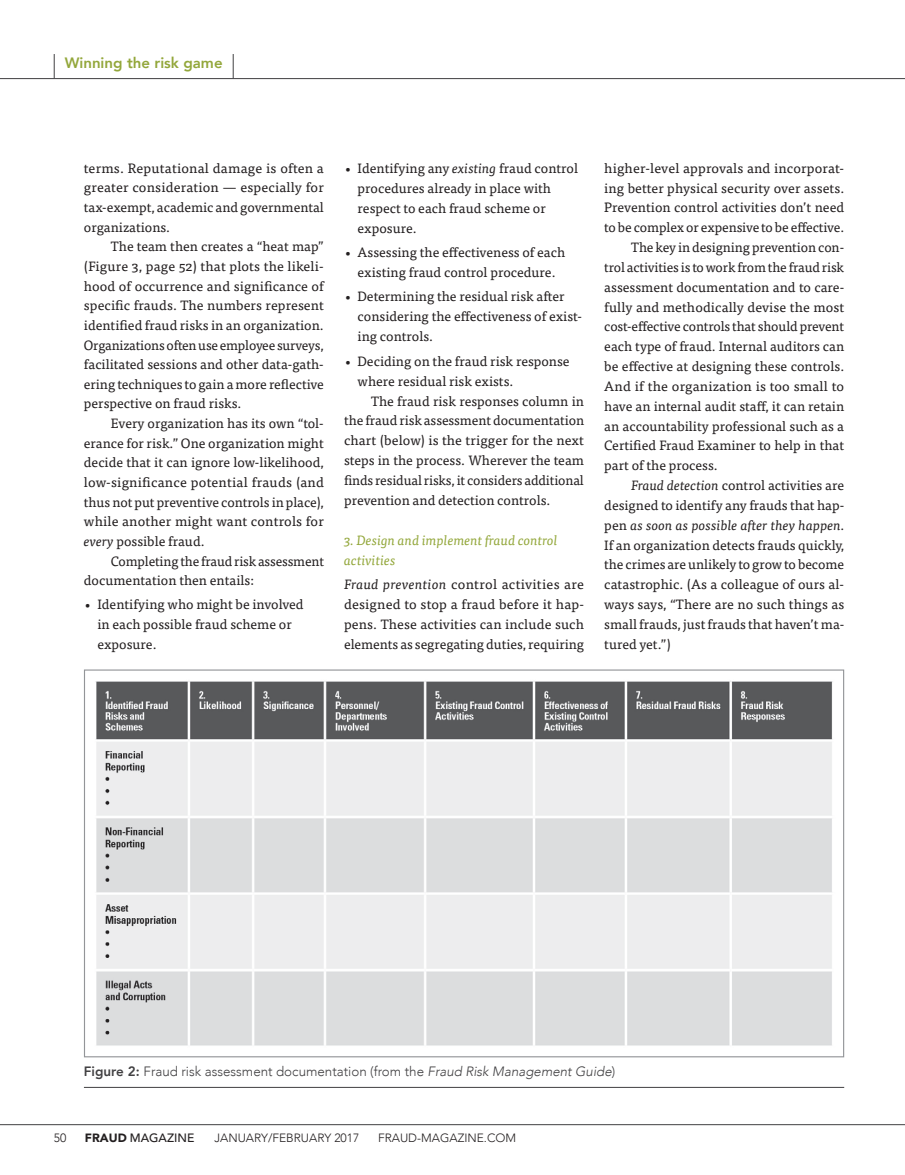
<style>
.page{position:relative;width:905px;height:1175px;background:#fff}
.page>*{position:absolute;margin:0;border:0;box-sizing:border-box;transform-origin:0 0}
.t1{font:800 15px "Avenir";color:#93a73b}
.t2{font:13.5px/19.6px "Tisa Pro";color:#231f20;text-align:justify}
.t3{font:300 13.5px "Avenir";color:#414042}
.t4{font:italic 13.5px/20px "Tisa Pro";color:#93a73b}
.t5{font:italic 13.5px "Tisa Pro";letter-spacing:.005em;color:#231f20}
.t6{font:300 12px "Avenir";color:#231f20}
.t7{font:500 12px "Avenir";color:#231f20}
.s1{font-style:italic}
.s2{font-style:normal}
.s3{font-weight:800}
.s4{font-weight:900}
</style>
<div class="page">
<hr style="left:0;top:78px;width:904px;height:1px;background:#414042">
<svg style="left:54px;top:54px;width:1px;height:24px"></svg>
<svg style="left:233px;top:54px;width:1px;height:24px"></svg>
<hr style="left:84px;top:1087px;width:760px;height:1px;background:#414042">
<hr style="left:0;top:1124px;width:904px;height:1px;background:#414042">
<img style="left:95px;top:681px;width:738px;height:365px">
<p class="t1" style="left:65px;top:51px;width:159px">Winning the risk game</p>
<p class="t2" style="left:84px;top:157px;width:241px">terms. Reputational damage is often a greater consideration — especially for tax-exempt, academic and governmental organizations.</p>
<p class="t2" style="left:84px;top:236px;width:241px;text-indent:27px">The team then creates a “heat map” (Figure 3, page 52) that plots the likeli&shy;hood of occurrence and significance of specific frauds. The numbers represent identified fraud risks in an organization.<br>Organizations often use employee surveys, facilitated sessions and other data-gath&shy;ering techniques to gain a more reflective perspective on fraud risks.</p>
<p class="t2" style="left:84px;top:413px;width:241px;text-indent:27px">Every organization has its own “tol&shy;erance for risk.” One organization might decide that it can ignore low-likelihood, low-significance potential frauds (and thus not put preventive controls in place), while another might want controls for <span class="s1">every</span> possible fraud.</p>
<p class="t2" style="left:84px;top:550px;width:241px;text-indent:27px">Completing the fraud risk assessment documentation then entails:</p>
<p class="t2" style="left:97px;top:594px;width:208px;text-align:left;text-indent:-14px">• Identifying who might be involved in each possible fraud scheme or exposure.</p>
<p class="t2" style="left:357px;top:157px;width:222px;text-align:left;text-indent:-14px">• Identifying any <span class="s1">existing</span> fraud control procedures already in place with respect to each fraud scheme or exposure.</p>
<p class="t2" style="left:344px;top:241px;width:223px;text-align:center">• Assessing the effectiveness of each existing fraud control procedure.</p>
<p class="t2" style="left:357px;top:286px;width:226px;text-align:left;text-indent:-14px">• Determining the residual risk after considering the effectiveness of exist&shy;ing controls.</p>
<p class="t2" style="left:357px;top:350px;width:213px;text-indent:-14px">• Deciding on the fraud risk response where residual risk exists.</p>
<p class="t2" style="left:344px;top:390px;width:241px;text-indent:27px">The fraud risk responses column in the fraud risk assessment documentation chart (below) is the trigger for the next steps in the process. Wherever the team finds residual risks, it considers additional prevention and detection controls.</p>
<p class="t4" style="left:344px;top:530px;width:215px">3. Design and implement fraud control activities</p>
<p class="t2" style="left:344px;top:573px;width:241px"><span class="s1">Fraud prevention</span> control activities are designed to stop a fraud before it hap&shy;pens. These activities can include such elements as segregating duties, requiring</p>
<p class="t2" style="left:604px;top:157px;width:241px">higher-level approvals and incorporat-</p>
<p class="t2" style="left:604px;top:177px;width:241px">ing better physical security over assets.</p>
<p class="t2" style="left:604px;top:197px;width:241px">Prevention control activities don’t need</p>
<p class="t2" style="left:604px;top:217px;width:241px">to be complex or expensive to be effective.</p>
<p class="t2" style="left:631px;top:237px;width:214px">The key in designing prevention con-</p>
<p class="t2" style="left:604px;top:256px;width:241px">trol activities is to work from the fraud risk</p>
<p class="t2" style="left:604px;top:276px;width:241px">assessment documentation and to care-</p>
<p class="t2" style="left:604px;top:296px;width:241px">fully and methodically devise the most</p>
<p class="t2" style="left:604px;top:316px;width:241px">cost-effective controls that should prevent</p>
<p class="t2" style="left:604px;top:336px;width:241px">each type of fraud. Internal auditors can</p>
<p class="t2" style="left:604px;top:356px;width:241px">be effective at designing these controls.</p>
<p class="t2" style="left:604px;top:375px;width:241px">And if the organization is too small to</p>
<p class="t2" style="left:604px;top:395px;width:241px">have an internal audit staff, it can retain</p>
<p class="t2" style="left:604px;top:415px;width:241px">an accountability professional such as a</p>
<p class="t2" style="left:604px;top:435px;width:241px">Certified Fraud Examiner to help in that</p>
<p class="t2" style="left:604px;top:455px;width:115px">part of the process.</p>
<p class="t2" style="left:631px;top:475px;width:214px"><span class="s1">Fraud detection</span> control activities are</p>
<p class="t2" style="left:604px;top:494px;width:241px">designed to identify any frauds that hap-</p>
<p class="t5" style="left:604px;top:515px;width:241px"><span class="s2">pen</span> as soon as possible after they happen.</p>
<p class="t2" style="left:604px;top:534px;width:241px">If an organization detects frauds quickly,</p>
<p class="t2" style="left:604px;top:554px;width:241px">the crimes are unlikely to grow to become</p>
<p class="t2" style="left:604px;top:574px;width:241px">catastrophic. (As a colleague of ours al-</p>
<p class="t2" style="left:604px;top:593px;width:241px">ways says, “There are no such things as</p>
<p class="t2" style="left:604px;top:613px;width:241px">small frauds, just frauds that haven’t ma-</p>
<p class="t2" style="left:604px;top:633px;width:68px">tured yet.”)</p>
<p class="t3" style="left:84px;top:1063px;width:533px"><span class="s3">Figure 2:</span> Fraud risk assessment documentation (from the <span class="s1">Fraud Risk Management Guide</span>)</p>
<p class="t6" style="left:54px;top:1131px;width:14px">50</p>
<p class="t7" style="left:85px;top:1131px;width:111px"><span class="s4">FRAUD</span> MAGAZINE</p>
<p class="t6" style="left:214px;top:1131px;width:146px">JANUARY/FEBRUARY 2017</p>
<p class="t6" style="left:378px;top:1131px;width:140px">FRAUD-MAGAZINE.COM</p>
</div>
